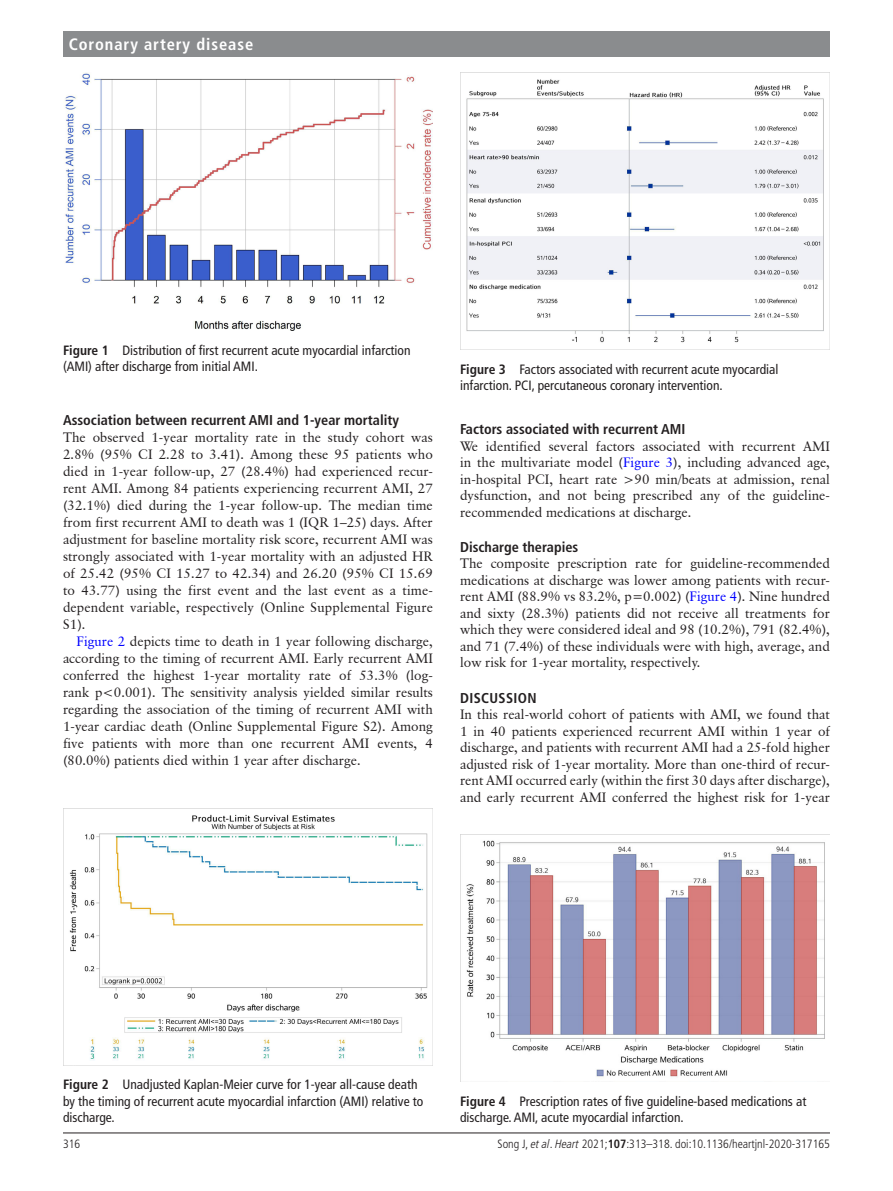
<style>
.page{position:relative;width:893px;height:1191px;background:#fff}
.page>*{position:absolute;margin:0;border:0;box-sizing:border-box;transform-origin:0 0}
.t1{font:700 condensed 16.5px "Frutiger LT Pro";letter-spacing:.055em;color:#fff}
.t2{font:700 condensed 14.25px "Frutiger LT Pro";color:#231f20}
.t3{font:700 condensed 14.25px "Frutiger LT Pro";letter-spacing:.025em;color:#231f20}
.t4{font:13.5px/17px "Classical Garamond BT";color:#231f20;text-align:justify}
.t5{font:condensed 13.5px/16.5px "Frutiger LT Pro";color:#231f20}
.t6{font:300 condensed 12px "Frutiger LT Pro";color:#231f20}
.s1{font-weight:700}
.s2{color:#00f}
.s3{font-style:italic}
</style>
<div class="page">
<hr style="left:63px;top:1132px;width:767px;height:1px;background:#231f20">
<div style="left:63px;top:31px;width:767px;height:25px;background:#8a8c8e"></div>
<img style="left:65px;top:72px;width:368px;height:259px">
<img style="left:63px;top:809px;width:370px;height:256px">
<img style="left:460px;top:72px;width:370px;height:277px">
<img style="left:460px;top:835px;width:365px;height:246px">
<p class="t1" style="left:69px;top:34px;width:186px">Coronary artery disease</p>
<p class="t5" style="left:63px;top:342px;width:349px"><span class="s1">Figure 1</span> Distribution of first recurrent acute myocardial infarction (AMI) after discharge from initial AMI.</p>
<p class="t2" style="left:63px;top:412px;width:338px">Association between recurrent AMI and 1-year mortality</p>
<p class="t4" style="left:63px;top:429px;width:371px">The observed 1-year mortality rate in the study cohort was 2.8% (95% CI 2.28 to 3.41). Among these 95 patients who died in 1-year follow-up, 27 (28.4%) had experienced recur&shy;rent AMI. Among 84 patients experiencing recurrent AMI, 27 (32.1%) died during the 1-year follow-up. The median time from first recurrent AMI to death was 1 (IQR 1–25) days. After adjustment for baseline mortality risk score, recurrent AMI was strongly associated with 1-year mortality with an adjusted HR of 25.42 (95% CI 15.27 to 42.34) and 26.20 (95% CI 15.69 to 43.77) using the first event and the last event as a time&shy;dependent variable, respectively (Online Supplemental Figure S1).</p>
<p class="t4" style="left:63px;top:633px;width:371px;text-indent:14px"><span class="s2">Figure 2</span> depicts time to death in 1 year following discharge, according to the timing of recurrent AMI. Early recurrent AMI conferred the highest 1-year mortality rate of 53.3% (log&shy;rank p&lt;0.001). The sensitivity analysis yielded similar results regarding the association of the timing of recurrent AMI with 1-year cardiac death (Online Supplemental Figure S2). Among five patients with more than one recurrent AMI events, 4 (80.0%) patients died within 1 year after discharge.</p>
<p class="t5" style="left:460px;top:361px;width:320px"><span class="s1">Figure 3</span> Factors associated with recurrent acute myocardial infarction. PCI, percutaneous coronary intervention.</p>
<p class="t2" style="left:460px;top:420px;width:227px">Factors associated with recurrent AMI</p>
<p class="t4" style="left:460px;top:437px;width:371px;line-height:16.5px">We identified several factors associated with recurrent AMI in the multivariate model (<span class="s2">Figure 3</span>), including advanced age, in-hospital PCI, heart rate &gt;90 min/beats at admission, renal dysfunction, and not being prescribed any of the guideline&shy;recommended medications at discharge.</p>
<p class="t2" style="left:460px;top:538px;width:120px">Discharge therapies</p>
<p class="t4" style="left:460px;top:555px;width:371px;line-height:16.5px">The composite prescription rate for guideline-recommended medications at discharge was lower among patients with recur&shy;rent AMI (88.9% vs 83.2%, p=0.002) (<span class="s2">Figure 4</span>). Nine hundred and sixty (28.3%) patients did not receive all treatments for which they were considered ideal and 98 (10.2%), 791 (82.4%), and 71 (7.4%) of these individuals were with high, average, and low risk for 1-year mortality, respectively.</p>
<p class="t3" style="left:460px;top:689px;width:78px">DISCUSSION</p>
<p class="t4" style="left:460px;top:706px;width:371px;line-height:16.5px">In this real-world cohort of patients with AMI, we found that 1 in 40 patients experienced recurrent AMI within 1 year of discharge, and patients with recurrent AMI had a 25-fold higher adjusted risk of 1-year mortality. More than one-third of recur&shy;rent AMI occurred early (within the first 30 days after discharge), and early recurrent AMI conferred the highest risk for 1-year</p>
<p class="t5" style="left:63px;top:1076px;width:362px"><span class="s1">Figure 2</span> Unadjusted Kaplan-Meier curve for 1-year all-cause death by the timing of recurrent acute myocardial infarction (AMI) relative to discharge.</p>
<p class="t5" style="left:460px;top:1092px;width:348px"><span class="s1">Figure 4</span> Prescription rates of five guideline-based medications at discharge. AMI, acute myocardial infarction.</p>
<p class="t6" style="left:63px;top:1136px;width:19px">316</p>
<p class="t6" style="left:498px;top:1136px;width:334px">Song J, <span class="s3">et al</span>. <span class="s3">Heart</span> 2021;<span class="s1">107</span>:313–318. doi:10.1136/heartjnl-2020-317165</p>
</div>
